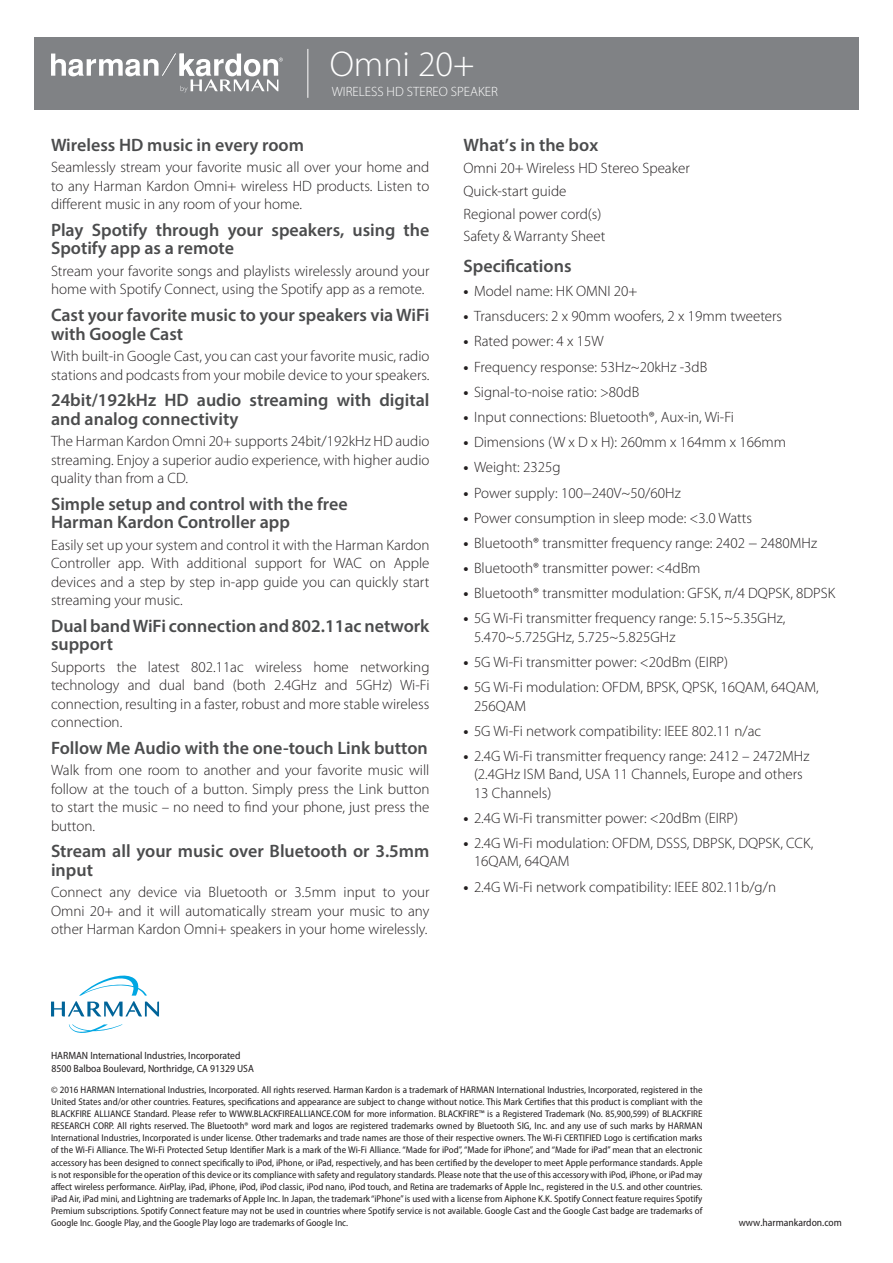
<style>
.page{position:relative;width:893px;height:1263px;background:#fff}
.page>*{position:absolute;margin:0;border:0;box-sizing:border-box;transform-origin:0 0}
.t1{font:300 36px "Myriad Pro";color:#fff}
.t2{font:600 18px/18.3px "Myriad Pro";color:#4b4c4d}
.t3{font:300 15px/18.3px "Myriad Pro";color:#231f20;text-align:justify}
.t4{font:300 13.5px "Myriad Pro";color:#fff}
.t5{font:semi-condensed 10.5px/13.5px "Myriad Pro";color:#231f20}
.t6{font:semi-condensed 9.75px/12px "Myriad Pro";color:#231f20;text-align:justify}
.s1{font-weight:700}
</style>
<div class="page">
<div style="left:34px;top:37px;width:825px;height:72px;background:#808285"></div>
<hr style="left:307px;top:49px;width:1px;height:49px;background:#fff">
<svg style="left:51px;top:53px;width:232px;height:40px"></svg>
<svg style="left:80px;top:975px;width:67px;height:20px"></svg>
<svg style="left:69px;top:1024px;width:54px;height:9px"></svg>
<svg style="left:51px;top:1001px;width:108px;height:15px"></svg>
<p class="t1" style="left:330px;top:44px;width:146px">Omni 20+</p>
<p class="t4" style="left:332px;top:84px;width:168px">WIRELESS HD STEREO SPEAKER</p>
<p class="t2" style="left:51px;top:135px;width:254px">Wireless HD music in every room</p>
<p class="t3" style="left:51px;top:158px;width:380px">Seamlessly stream your favorite music all over your home and to any Harman Kardon Omni+ wireless HD products. Listen to different music in any room of your home.</p>
<p class="t2" style="left:51px;top:220px;width:380px">Play Spotify through your speakers, using the<br>Spotify app as a remote</p>
<p class="t3" style="left:51px;top:262px;width:380px">Stream your favorite songs and playlists wirelessly around your home with Spotify Connect, using the Spotify app as a remote.</p>
<p class="t2" style="left:51px;top:305px;width:380px">Cast your favorite music to your speakers via WiFi with Google Cast</p>
<p class="t3" style="left:51px;top:347px;width:380px">With built-in Google Cast, you can cast your favorite music, radio stations and podcasts from your mobile device to your speakers.</p>
<p class="t2" style="left:51px;top:391px;width:380px">24bit/192kHz HD audio streaming with digital and analog connectivity</p>
<p class="t3" style="left:51px;top:432px;width:380px">The Harman Kardon Omni 20+ supports 24bit/192kHz HD audio streaming. Enjoy a superior audio experience, with higher audio quality than from a CD.</p>
<p class="t2" style="left:51px;top:494px;width:298px">Simple setup and control with the free<br>Harman Kardon Controller app</p>
<p class="t3" style="left:51px;top:536px;width:380px">Easily set up your system and control it with the Harman Kardon Controller app. With additional support for WAC on Apple devices and a step by step in-app guide you can quickly start streaming your music.</p>
<p class="t2" style="left:51px;top:616px;width:380px">Dual band WiFi connection and 802.11ac network support</p>
<p class="t3" style="left:51px;top:658px;width:380px">Supports the latest 802.11ac wireless home networking technology and dual band (both 2.4GHz and 5GHz) Wi-Fi connection, resulting in a faster, robust and more stable wireless connection.</p>
<p class="t2" style="left:51px;top:738px;width:378px">Follow Me Audio with the one-touch Link button</p>
<p class="t3" style="left:51px;top:761px;width:380px">Walk from one room to another and your favorite music will follow at the touch of a button. Simply press the Link button to start the music – no need to find your phone, just press the button.</p>
<p class="t2" style="left:51px;top:842px;width:380px">Stream all your music over Bluetooth or 3.5mm input</p>
<p class="t3" style="left:51px;top:883px;width:380px">Connect any device via Bluetooth or 3.5mm input to your Omni 20+ and it will automatically stream your music to any other Harman Kardon Omni+ speakers in your home wirelessly.</p>
<p class="t2" style="left:463px;top:135px;width:136px">What’s in the box</p>
<p class="t3" style="left:463px;top:159px;width:228px">Omni 20+ Wireless HD Stereo Speaker</p>
<p class="t3" style="left:463px;top:182px;width:104px">Quick-start guide</p>
<p class="t3" style="left:463px;top:205px;width:139px">Regional power cord(s)</p>
<p class="t3" style="left:463px;top:227px;width:143px">Safety &amp; Warranty Sheet</p>
<p class="t2" style="left:463px;top:257px;width:110px">Specifications</p>
<p class="t3" style="left:463px;top:282px;width:176px"><span class="s1">•</span> Model name: HK OMNI 20+</p>
<p class="t3" style="left:463px;top:307px;width:320px"><span class="s1">•</span> Transducers: 2 x 90mm woofers, 2 x 19mm tweeters</p>
<p class="t3" style="left:463px;top:333px;width:142px"><span class="s1">•</span> Rated power: 4 x 15W</p>
<p class="t3" style="left:463px;top:358px;width:245px"><span class="s1">•</span> Frequency response: 53Hz~20kHz -3dB</p>
<p class="t3" style="left:463px;top:383px;width:177px"><span class="s1">•</span> Signal-to-noise ratio: &gt;80dB</p>
<p class="t3" style="left:463px;top:408px;width:272px"><span class="s1">•</span> Input connections: Bluetooth®, Aux-in, Wi-Fi</p>
<p class="t3" style="left:463px;top:433px;width:324px"><span class="s1">•</span> Dimensions (W x D x H): 260mm x 164mm x 166mm</p>
<p class="t3" style="left:463px;top:458px;width:98px"><span class="s1">•</span> Weight: 2325g</p>
<p class="t3" style="left:463px;top:484px;width:219px"><span class="s1">•</span> Power supply: 100−240V~50/60Hz</p>
<p class="t3" style="left:463px;top:509px;width:290px"><span class="s1">•</span> Power consumption in sleep mode: &lt;3.0 Watts</p>
<p class="t3" style="left:463px;top:534px;width:355px"><span class="s1">•</span> Bluetooth® transmitter frequency range: 2402 − 2480MHz</p>
<p class="t3" style="left:463px;top:559px;width:239px"><span class="s1">•</span> Bluetooth® transmitter power: &lt;4dBm</p>
<p class="t3" style="left:463px;top:584px;width:373px"><span class="s1">•</span> Bluetooth® transmitter modulation: GFSK, π/4 DQPSK, 8DPSK</p>
<p class="t3" style="left:474px;top:609px;width:313px;text-indent:-10px"><span class="s1">•</span> 5G Wi-Fi transmitter frequency range: 5.15~5.35GHz,<br>5.470~5.725GHz, 5.725~5.825GHz</p>
<p class="t3" style="left:463px;top:653px;width:266px"><span class="s1">•</span> 5G Wi-Fi transmitter power: &lt;20dBm (EIRP)</p>
<p class="t3" style="left:474px;top:678px;width:346px;text-indent:-10px"><span class="s1">•</span> 5G Wi-Fi modulation: OFDM, BPSK, QPSK, 16QAM, 64QAM,<br>256QAM</p>
<p class="t3" style="left:463px;top:722px;width:299px"><span class="s1">•</span> 5G Wi-Fi network compatibility: IEEE 802.11 n/ac</p>
<p class="t3" style="left:474px;top:747px;width:337px;text-align:left;text-indent:-10px"><span class="s1">•</span> 2.4G Wi-Fi transmitter frequency range: 2412 – 2472MHz (2.4GHz ISM Band, USA 11 Channels, Europe and others<br>13 Channels)</p>
<p class="t3" style="left:463px;top:809px;width:276px"><span class="s1">•</span> 2.4G Wi-Fi transmitter power: &lt;20dBm (EIRP)</p>
<p class="t3" style="left:474px;top:834px;width:341px;text-indent:-10px"><span class="s1">•</span> 2.4G Wi-Fi modulation: OFDM, DSSS, DBPSK, DQPSK, CCK,<br>16QAM, 64QAM</p>
<p class="t3" style="left:463px;top:878px;width:314px"><span class="s1">•</span> 2.4G Wi-Fi network compatibility: IEEE 802.11b/g/n</p>
<p class="t5" style="left:51px;top:1049px;width:204px">HARMAN International Industries, Incorporated<br>8500 Balboa Boulevard, Northridge, CA 91329 USA</p>
<p class="t6" style="left:51px;top:1084px;width:653px">© 2016 HARMAN International Industries, Incorporated. All rights reserved. Harman Kardon is a trademark of HARMAN International Industries, Incorporated, registered in the United States and/or other countries. Features, specifications and appearance are subject to change without notice. This Mark Certifies that this product is compliant with the BLACKFIRE ALLIANCE Standard. Please refer to WWW.BLACKFIREALLIANCE.COM for more information. BLACKFIRE™ is a Registered Trademark (No. 85,900,599) of BLACKFIRE RESEARCH CORP. All rights reserved. The Bluetooth® word mark and logos are registered trademarks owned by Bluetooth SIG, Inc. and any use of such marks by HARMAN International Industries, Incorporated is under license. Other trademarks and trade names are those of their respective owners. The Wi-Fi CERTIFIED Logo is certification marks of the Wi-Fi Alliance. The Wi-Fi Protected Setup Identifier Mark is a mark of the Wi-Fi Alliance. “Made for iPod”, “Made for iPhone”, and “Made for iPad” mean that an electronic accessory has been designed to connect specifically to iPod, iPhone, or iPad, respectively, and has been certified by the developer to meet Apple performance standards. Apple is not responsible for the operation of this device or its compliance with safety and regulatory standards. Please note that the use of this accessory with iPod, iPhone, or iPad may affect wireless performance. AirPlay, iPad, iPhone, iPod, iPod classic, iPod nano, iPod touch, and Retina are trademarks of Apple Inc., registered in the U.S. and other countries. iPad Air, iPad mini, and Lightning are trademarks of Apple Inc. In Japan, the trademark “iPhone” is used with a license from Aiphone K.K. Spotify Connect feature requires Spotify Premium subscriptions. Spotify Connect feature may not be used in countries where Spotify service is not available. Google Cast and the Google Cast badge are trademarks of Google Inc. Google Play, and the Google Play logo are trademarks of Google Inc.</p>
<p class="t5" style="left:739px;top:1216px;width:105px">www.harmankardon.com</p>
</div>
